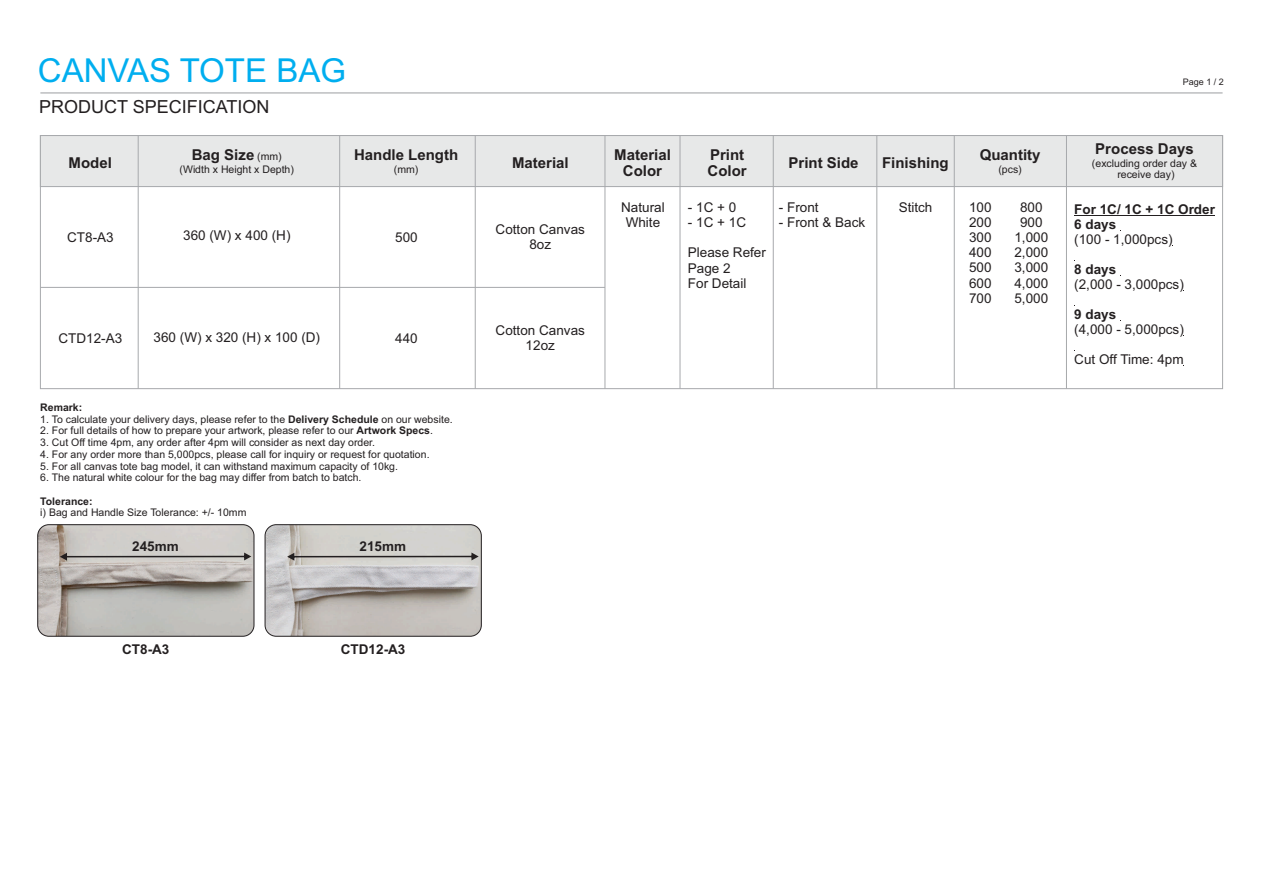
<style>
.page{position:relative;width:1263px;height:893px;background:#fff}
.page>*{position:absolute;margin:0;border:0;box-sizing:border-box;transform-origin:0 0}
.t1{font:33px "Arial";color:#00aeef}
.t2{font:18px "Arial";color:#231f20}
.t3{font:700 15px/16.8px "Arial";color:#231f20;text-align:center}
.t4{font:13.5px/15.1px "Arial";color:#231f20;text-align:center}
.t5{font:700 13.5px/15.1px "Arial";color:#231f20}
.t6{font:10.5px/11.7px "Arial";color:#231f20;text-align:center}
.t7{font:700 10.5px "Arial";color:#231f20}
.t8{font:9px "Arial";color:#231f20}
.s1{font-weight:400;font-size:10.5px}
.s2{font-weight:700}
</style>
<div class="page">
<div style="left:40px;top:135px;width:1183px;height:52px;background:#e7e8e8"></div>
<hr style="left:138px;top:136px;width:1px;height:253px;background:#a7a9ac">
<hr style="left:339px;top:136px;width:1px;height:253px;background:#a7a9ac">
<hr style="left:954px;top:136px;width:1px;height:253px;background:#a7a9ac">
<hr style="left:1066px;top:136px;width:1px;height:253px;background:#a7a9ac">
<hr style="left:605px;top:136px;width:1px;height:253px;background:#a7a9ac">
<hr style="left:40px;top:92px;width:1182px;height:2px;background:#bcbec0">
<hr style="left:1074px;top:215px;width:43px;height:1px;background:#231f20">
<hr style="left:1117px;top:215px;width:61px;height:1px;background:#231f20">
<hr style="left:1178px;top:215px;width:37px;height:1px;background:#231f20">
<hr style="left:475px;top:136px;width:1px;height:253px;background:#a7a9ac">
<hr style="left:680px;top:136px;width:1px;height:253px;background:#a7a9ac">
<hr style="left:773px;top:136px;width:1px;height:253px;background:#a7a9ac">
<hr style="left:876px;top:136px;width:1px;height:253px;background:#a7a9ac">
<hr style="left:40px;top:287px;width:565px;height:1px;background:#a7a9ac">
<img style="left:38px;top:525px;width:216px;height:111px;border-radius:11px">
<div style="left:37px;top:524px;width:217px;height:113px;border:1px solid #231f20;border-radius:11px"></div>
<img style="left:265px;top:525px;width:216px;height:111px;border-radius:11px">
<div style="left:265px;top:524px;width:217px;height:113px;border:1px solid #231f20;border-radius:11px"></div>
<svg style="left:60px;top:553px;width:191px;height:8px;background:#aaa8a5"></svg>
<svg style="left:287px;top:553px;width:192px;height:8px;background:#adaba7"></svg>
<h1 class="t1" style="left:38px;top:58px;width:310px">CANVAS TOTE BAG</h1>
<h2 class="t2" style="left:39px;top:100px;width:232px">PRODUCT SPECIFICATION</h2>
<h3 class="t3" style="left:512px;top:156px;width:58px">Material</h3>
<h3 class="t3" style="left:614px;top:147px;width:58px">Material<br>Color</h3>
<h3 class="t3" style="left:707px;top:147px;width:41px;text-align:left">Print<br>Color</h3>
<h3 class="t3" style="left:788px;top:156px;width:72px">Print Side</h3>
<h3 class="t3" style="left:69px;top:156px;width:45px">Model</h3>
<h3 class="t3" style="left:192px;top:148px;width:91px">Bag Size <span class="s1">(mm)</span></h3>
<p class="t6" style="left:180px;top:164px;width:116px">(Width x Height x Depth)</p>
<h3 class="t3" style="left:882px;top:156px;width:68px">Finishing</h3>
<h3 class="t3" style="left:354px;top:148px;width:106px">Handle Length</h3>
<p class="t6" style="left:394px;top:164px;width:26px">(mm)</p>
<p class="t4" style="left:67px;top:231px;width:48px">CT8-A3</p>
<p class="t4" style="left:183px;top:229px;width:109px">360 (W) x 400 (H)</p>
<p class="t4" style="left:496px;top:223px;width:91px">Cotton Canvas<br>8oz</p>
<p class="t4" style="left:395px;top:230px;width:24px">500</p>
<p class="t4" style="left:59px;top:332px;width:65px">CTD12-A3</p>
<p class="t4" style="left:154px;top:330px;width:168px">360 (W) x 320 (H) x 100 (D)</p>
<p class="t4" style="left:395px;top:332px;width:24px">440</p>
<p class="t7" style="left:40px;top:403px;width:44px">Remark:</p>
<p class="t6" style="left:40px;top:414px;width:414px">1. To calculate your delivery days, please refer to the <span class="s2">Delivery Schedule</span> on our website.</p>
<p class="t6" style="left:40px;top:426px;width:394px">2. For full details of how to prepare your artwork, please refer to our <span class="s2">Artwork Specs</span>.</p>
<p class="t6" style="left:40px;top:437px;width:336px">3. Cut Off time 4pm, any order after 4pm will consider as next day order.</p>
<p class="t6" style="left:40px;top:449px;width:391px">4. For any order more than 5,000pcs, please call for inquiry or request for quotation.</p>
<p class="t6" style="left:40px;top:461px;width:359px">5. For all canvas tote bag model, it can withstand maximum capacity of 10kg.</p>
<p class="t6" style="left:40px;top:473px;width:323px">6. The natural white colour for the bag may differ from batch to batch.</p>
<p class="t7" style="left:40px;top:497px;width:54px">Tolerance:</p>
<p class="t6" style="left:40px;top:508px;width:208px">i) Bag and Handle Size Tolerance: +/- 10mm</p>
<p class="t5" style="left:132px;top:540px;width:48px">245mm</p>
<p class="t5" style="left:360px;top:540px;width:48px">215mm</p>
<p class="t4" style="left:496px;top:324px;width:91px">Cotton Canvas<br>12oz</p>
<p class="t4" style="left:621px;top:201px;width:45px">Natural<br>White</p>
<p class="t4" style="left:688px;top:201px;width:50px">- 1C + 0</p>
<p class="t4" style="left:688px;top:216px;width:60px">- 1C + 1C</p>
<p class="t4" style="left:688px;top:246px;width:80px;text-align:left">Please Refer<br>Page 2<br>For Detail</p>
<p class="t4" style="left:779px;top:201px;width:41px">- Front</p>
<p class="t4" style="left:779px;top:216px;width:88px">- Front &amp; Back</p>
<p class="t4" style="left:899px;top:201px;width:35px">Stitch</p>
<h3 class="t3" style="left:980px;top:148px;width:62px">Quantity</h3>
<p class="t6" style="left:998px;top:164px;width:25px">(pcs)</p>
<p class="t4" style="left:969px;top:201px;width:24px;text-align:justify">100<br>200<br>300<br>400<br>500<br>600<br>700</p>
<p class="t4" style="left:1014px;top:201px;width:35px">800<br>900<br>1,000<br>2,000<br>3,000<br>4,000<br>5,000</p>
<p class="t8" style="left:1183px;top:79px;width:43px">Page 1 / 2</p>
<h3 class="t3" style="left:1095px;top:142px;width:100px">Process Days</h3>
<p class="t6" style="left:1092px;top:158px;width:107px">(excluding order day &amp; receive day)</p>
<p class="t5" style="left:1074px;top:202px;width:142px">For 1C/ 1C + 1C Order<br>6 days</p>
<p class="t4" style="left:1074px;top:233px;width:100px">(100 - 1,000pcs)</p>
<p class="t5" style="left:1074px;top:263px;width:44px">8 days</p>
<p class="t4" style="left:1074px;top:278px;width:111px">(2,000 - 3,000pcs)</p>
<p class="t5" style="left:1074px;top:308px;width:44px">9 days</p>
<p class="t4" style="left:1074px;top:323px;width:111px">(4,000 - 5,000pcs)</p>
<p class="t4" style="left:1074px;top:353px;width:111px">Cut Off Time: 4pm</p>
<p class="t5" style="left:122px;top:643px;width:49px">CT8-A3</p>
<p class="t5" style="left:341px;top:643px;width:66px">CTD12-A3</p>
</div>
